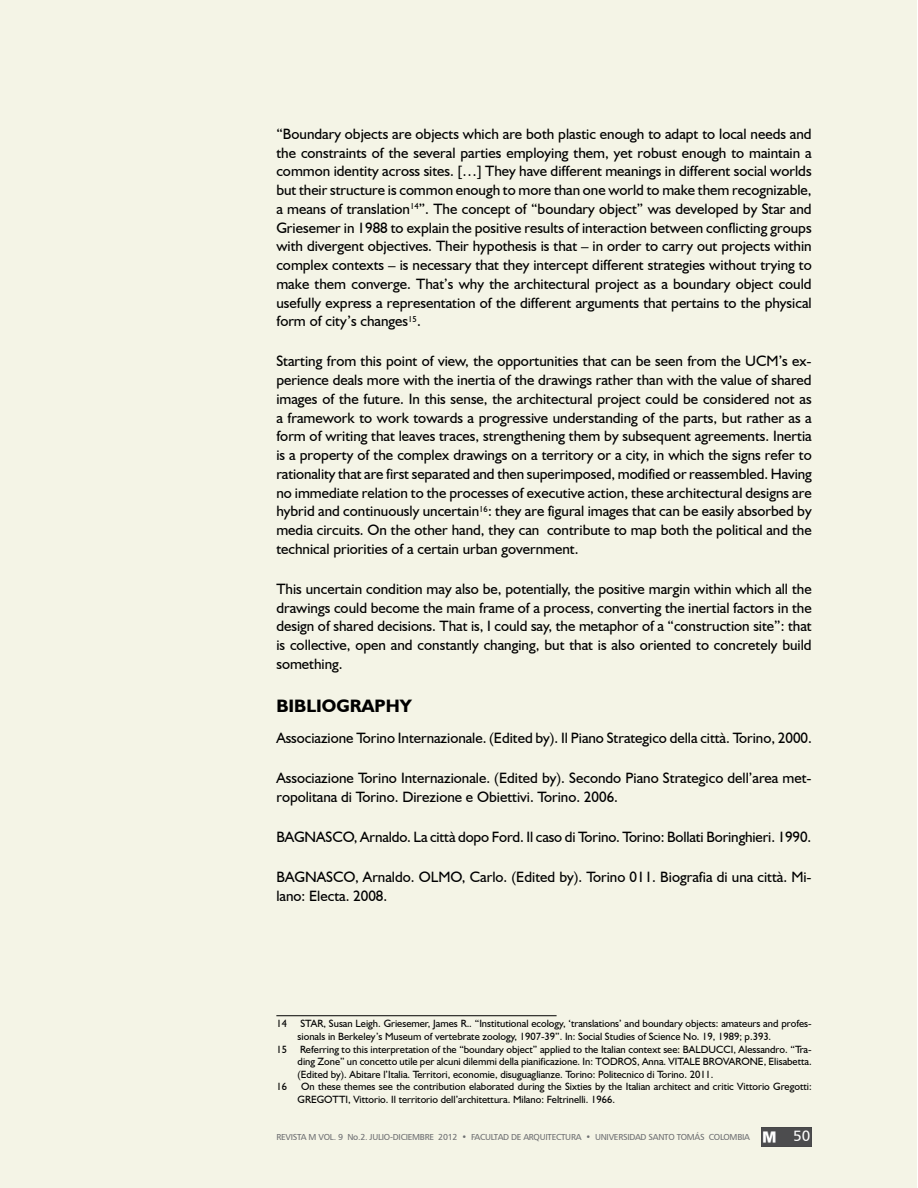
<style>
.page{position:relative;width:918px;height:1188px;background:#fff}
.page>*{position:absolute;margin:0;border:0;box-sizing:border-box;transform-origin:0 0}
.t1{font:700 18px "Humanist 521 BT";color:#000}
.t2{font:15px/18.8px "Humanist 521 BT";color:#000;text-align:justify}
.t3{font:15px "Humanist 777 BT Roman B";color:#fff}
.t4{font:10.5px/12.6px "Humanist 521 BT";color:#000}
.t5{font:8.7px "Humanist 777 BT Roman B";letter-spacing:-.03em;color:#6d6e71}
</style>
<div class="page">
<div style="left:0;top:0;width:917px;height:1188px;background:#f4f4e6"></div>
<img style="left:761px;top:1127px;width:51px;height:20px">
<hr style="left:276px;top:1015px;width:281px;height:1px;background:#000">
<p class="t2" style="left:276px;top:124px;width:537px">“Boundary objects are objects which are both plastic enough to adapt to local needs and the constraints of the several parties employing them, yet robust enough to maintain a common identity across sites. […] They have different meanings in different social worlds but their structure is common enough to more than one world to make them recognizable, a means of translation<sup>14</sup>”. The concept of “boundary object” was developed by Star and Griesemer in 1988 to explain the positive results of interaction between conflicting groups with divergent objectives. Their hypothesis is that – in order to carry out projects within complex contexts – is necessary that they intercept different strategies without trying to make them converge. That’s why the architectural project as a boundary object could usefully express a representation of the different arguments that pertains to the physical form of city’s changes<sup>15</sup>.</p>
<p class="t2" style="left:276px;top:352px;width:537px">Starting from this point of view, the opportunities that can be seen from the UCM’s ex&shy;perience deals more with the inertia of the drawings rather than with the value of shared images of the future. In this sense, the architectural project could be considered not as a framework to work towards a progressive understanding of the parts, but rather as a form of writing that leaves traces, strengthening them by subsequent agreements. Inertia is a property of the complex drawings on a territory or a city, in which the signs refer to rationality that are first separated and then superimposed, modified or reassembled. Having no immediate relation to the processes of executive action, these architectural designs are hybrid and continuously uncertain<sup>16</sup>: they are figural images that can be easily absorbed by media circuits. On the other hand, they can contribute to map both the political and the technical priorities of a certain urban government.</p>
<p class="t2" style="left:276px;top:579px;width:537px">This uncertain condition may also be, potentially, the positive margin within which all the drawings could become the main frame of a process, converting the inertial factors in the design of shared decisions. That is, I could say, the metaphor of a “construction site”: that is collective, open and constantly changing, but that is also oriented to concretely build something.</p>
<p class="t1" style="left:276px;top:695px;width:137px">BIBLIOGRAPHY</p>
<p class="t2" style="left:276px;top:729px;width:537px">Associazione Torino Internazionale. (Edited by). Il Piano Strategico della città. Torino, 2000.</p>
<p class="t2" style="left:276px;top:769px;width:537px">Associazione Torino Internazionale. (Edited by). Secondo Piano Strategico dell’area met&shy;ropolitana di Torino. Direzione e Obiettivi. Torino. 2006.</p>
<p class="t2" style="left:276px;top:827px;width:536px">BAGNASCO, Arnaldo. La città dopo Ford. Il caso di Torino. Torino: Bollati Boringhieri. 1990.</p>
<p class="t2" style="left:276px;top:867px;width:537px">BAGNASCO, Arnaldo. OLMO, Carlo. (Edited by). Torino 011. Biografia di una città. Mi&shy;lano: Electa. 2008.</p>
<p class="t4" style="left:276px;top:1017px;width:12px">14</p>
<p class="t4" style="left:298px;top:1017px;width:516px">STAR, Susan Leigh. Griesemer, James R.. “Institutional ecology, ‘translations’ and boundary objects: amateurs and profes&shy;sionals in Berkeley’s Museum of vertebrate zoology, 1907-39”. In: Social Studies of Science No. 19, 1989; p.393.</p>
<p class="t4" style="left:276px;top:1042px;width:12px">15</p>
<p class="t4" style="left:298px;top:1042px;width:516px;text-align:justify">Referring to this interpretation of the “boundary object” applied to the Italian context see: BALDUCCI, Alessandro. “Tra&shy;ding Zone” un concetto utile per alcuni dilemmi della pianificazione. In: TODROS, Anna. VITALE BROVARONE, Elisabetta. (Edited by). Abitare l’Italia. Territori, economie, disuguaglianze. Torino: Politecnico di Torino. 2011.</p>
<p class="t4" style="left:276px;top:1080px;width:12px">16</p>
<p class="t4" style="left:298px;top:1080px;width:516px;text-indent:3px">On these themes see the contribution elaborated during the Sixties by the Italian architect and critic Vittorio Gregotti:<br>GREGOTTI, Vittorio. Il territorio dell’architettura. Milano: Feltrinelli. 1966.</p>
<p class="t5" style="left:276px;top:1132px;width:475px">REVISTA M VOL. 9 No.2. JULIO-DICIEMBRE 2012 • FACULTAD DE ARQUITECTURA • UNIVERSIDAD SANTO TOMÁS COLOMBIA</p>
<p class="t3" style="left:793px;top:1126px;width:19px">50</p>
</div>
